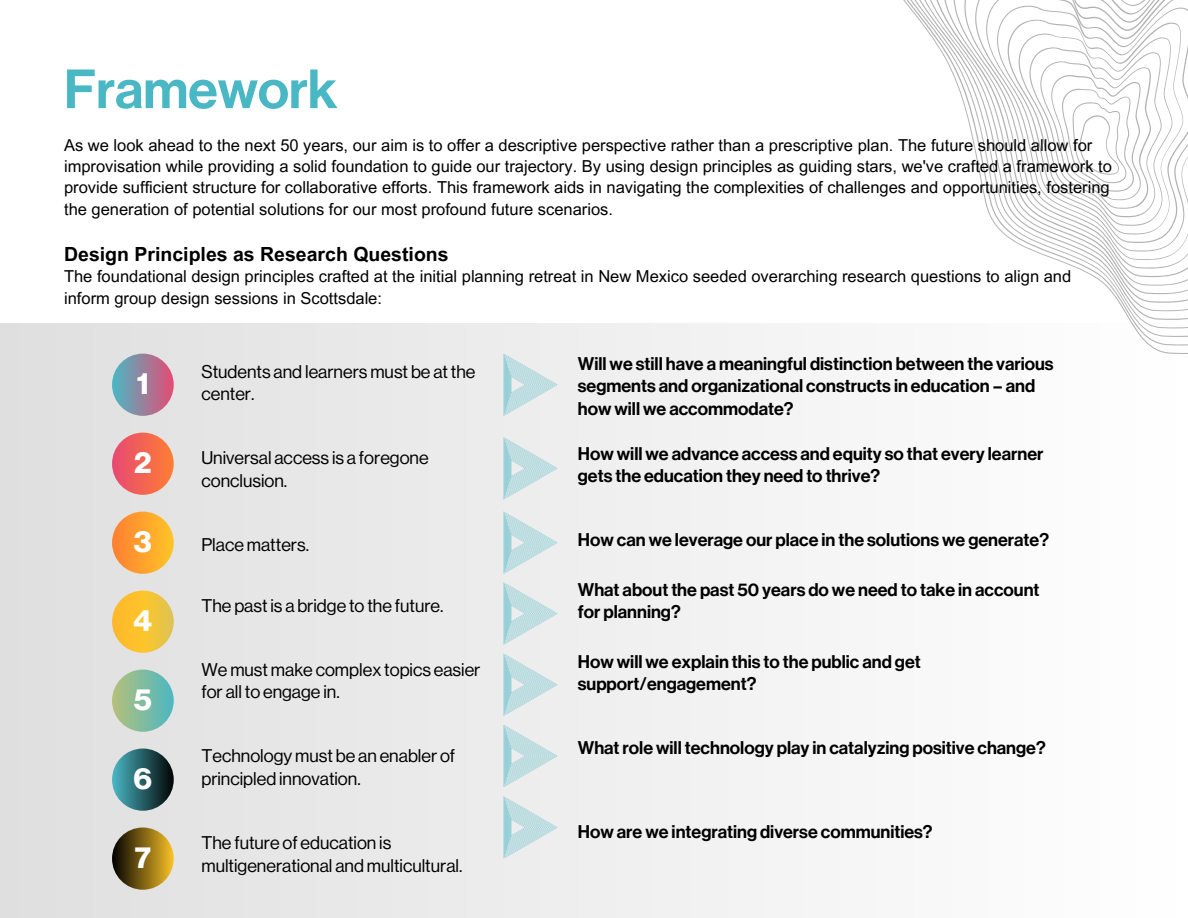
<style>
.page{position:relative;width:1188px;height:918px;background:#fff}
.page>*{position:absolute;margin:0;border:0;box-sizing:border-box;transform-origin:0 0}
.t1{font:54px "Neue Haas Display Mediu";color:#4ab7c4}
.t2{font:700 30px "Neue Haas Display";color:#fff}
.t3{font:700 19.5px "Arial MT Pro";color:#000}
.t4{font:18px/22.5px "Neue Haas Display Mediu";color:#000}
.t5{font:18px/22.5px "Neue Haas Display";color:#000}
.t6{font:16.5px/21.3px "Arial MT Pro";color:#000}
</style>
<div class="page">
<div style="left:0;top:324px;width:1188px;height:594px;background:linear-gradient(to right,#dfdfdf,#fff)"></div>
<div style="left:112px;top:354px;width:62px;height:62px;background:linear-gradient(to right,#4bb5c3,#e2527a);border-radius:50%"></div>
<div style="left:112px;top:433px;width:62px;height:62px;background:linear-gradient(to right,#e74871,#fd813b);border-radius:50%"></div>
<div style="left:112px;top:512px;width:62px;height:62px;background:linear-gradient(to right,#ff7f30,#fec52e);border-radius:50%"></div>
<div style="left:112px;top:591px;width:62px;height:62px;background:linear-gradient(to right,#ffbb1f,#e5c84f);border-radius:50%"></div>
<div style="left:112px;top:670px;width:62px;height:62px;background:linear-gradient(to right,#b3c07a,#53b9c3);border-radius:50%"></div>
<div style="left:112px;top:749px;width:62px;height:62px;background:linear-gradient(to right,#48b4c1,#0b0f0f);border-radius:50%"></div>
<div style="left:112px;top:828px;width:62px;height:62px;background:linear-gradient(to right,#020100,#f5c02d);border-radius:50%"></div>
<svg style="left:852px;top:324px;width:336px;height:30px"></svg>
<svg style="left:863px;top:324px;width:325px;height:22px"></svg>
<svg style="left:874px;top:324px;width:314px;height:13px"></svg>
<svg style="left:885px;top:320px;width:303px;height:8px"></svg>
<svg style="left:919px;top:0;width:269px;height:303px"></svg>
<svg style="left:930px;top:0;width:258px;height:294px"></svg>
<svg style="left:941px;top:0;width:247px;height:286px"></svg>
<svg style="left:952px;top:0;width:236px;height:277px"></svg>
<svg style="left:963px;top:0;width:225px;height:269px"></svg>
<svg style="left:974px;top:0;width:214px;height:260px"></svg>
<svg style="left:985px;top:0;width:203px;height:252px"></svg>
<svg style="left:996px;top:2px;width:192px;height:241px"></svg>
<svg style="left:1007px;top:18px;width:178px;height:216px"></svg>
<svg style="left:504px;top:354px;width:54px;height:61px;background:#d3e4e6"></svg>
<svg style="left:504px;top:437px;width:54px;height:62px;background:#d3e4e6"></svg>
<svg style="left:504px;top:512px;width:54px;height:61px;background:#d3e4e6"></svg>
<svg style="left:504px;top:582px;width:54px;height:62px;background:#d3e4e6"></svg>
<svg style="left:504px;top:654px;width:54px;height:62px;background:#d3e4e6"></svg>
<svg style="left:504px;top:725px;width:54px;height:62px;background:#d3e4e6"></svg>
<svg style="left:504px;top:796px;width:54px;height:62px;background:#d3e4e6"></svg>
<p class="t1" style="left:64px;top:64px;width:275px">Framework</p>
<p class="t6" style="left:64px;top:136px;width:1049px">As we look ahead to the next 50 years, our aim is to offer a descriptive perspective rather than a prescriptive plan. The future should allow for improvisation while providing a solid foundation to guide our trajectory. By using design principles as guiding stars, we've crafted a framework to provide sufficient structure for collaborative efforts. This framework aids in navigating the complexities of challenges and opportunities, fostering the generation of potential solutions for our most profound future scenarios.</p>
<p class="t3" style="left:64px;top:247px;width:386px">Design Principles as Research Questions</p>
<p class="t6" style="left:64px;top:268px;width:1009px">The foundational design principles crafted at the initial planning retreat in New Mexico seeded overarching research questions to align and inform group design sessions in Scottsdale:</p>
<p class="t2" style="left:137px;top:370px;width:14px">1</p>
<h1 class="t2" style="left:134px;top:449px;width:19px">2</h1>
<p class="t2" style="left:134px;top:528px;width:19px">3</p>
<p class="t2" style="left:134px;top:607px;width:20px">4</p>
<p class="t2" style="left:134px;top:686px;width:20px">5</p>
<p class="t2" style="left:134px;top:764px;width:20px">6</p>
<p class="t2" style="left:135px;top:843px;width:18px">7</p>
<p class="t5" style="left:201px;top:361px;width:276px">Students and learners must be at the center.</p>
<p class="t5" style="left:201px;top:447px;width:229px">Universal access is a foregone conclusion.</p>
<p class="t5" style="left:201px;top:534px;width:109px">Place matters.</p>
<p class="t5" style="left:201px;top:595px;width:244px">The past is a bridge to the future.</p>
<p class="t5" style="left:201px;top:659px;width:281px">We must make complex topics easier for all to engage in.</p>
<h2 class="t5" style="left:201px;top:746px;width:255px">Technology must be an enabler of principled innovation.</h2>
<h2 class="t5" style="left:201px;top:832px;width:262px">The future of education is multigenerational and multicultural.</h2>
<h2 class="t4" style="left:578px;top:353px;width:477px">Will we still have a meaningful distinction between the various segments and organizational constructs in education – and how will we accommodate?</h2>
<h2 class="t4" style="left:578px;top:443px;width:467px">How will we advance access and equity so that every learner gets the education they need to thrive?</h2>
<h2 class="t4" style="left:578px;top:529px;width:473px">How can we leverage our place in the solutions we generate?</h2>
<h2 class="t4" style="left:578px;top:579px;width:463px">What about the past 50 years do we need to take in account for planning?</h2>
<h2 class="t4" style="left:578px;top:651px;width:344px">How will we explain this to the public and get support/engagement?</h2>
<p class="t4" style="left:578px;top:737px;width:469px">What role will technology play in catalyzing positive change?</p>
<p class="t4" style="left:578px;top:821px;width:356px">How are we integrating diverse communities?</p>
</div>
